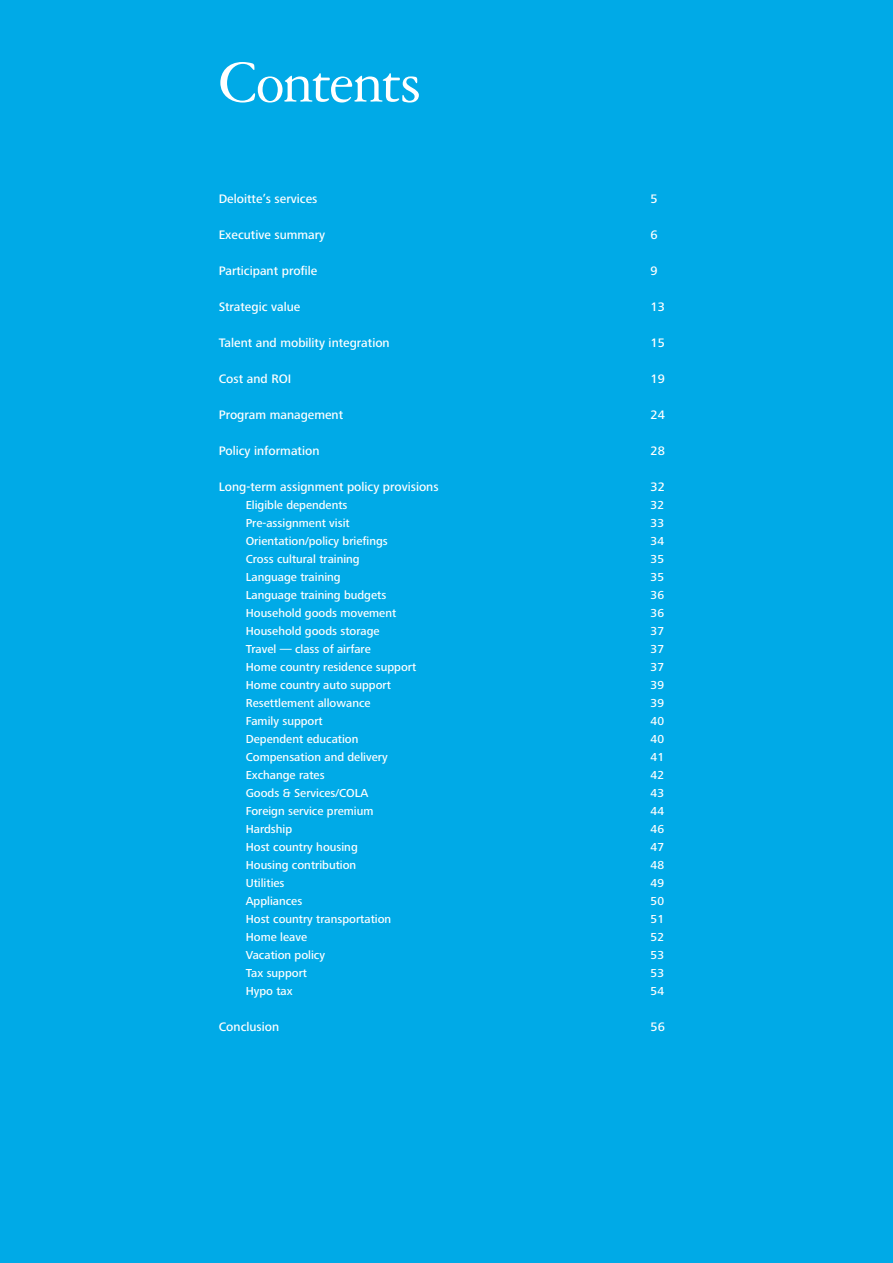
<style>
.page{position:relative;width:893px;height:1263px;background:#00aae7}
.page>*{position:absolute;margin:0;border:0;box-sizing:border-box;transform-origin:0 0}
.t1{font:63px "Garamond 3 LT Std";letter-spacing:-.035em;color:#fff}
.t2{font:500 12.75px "Frutiger Next Pro";color:#fff}
.t3{font:500 12px "Frutiger Next Pro";color:#fff}
</style>
<div class="page">
<h1 class="t1" style="left:219px;top:60px;width:204px">Contents</h1>
<p class="t2" style="left:219px;top:194px;width:100px">Deloitte’s services</p>
<p class="t2" style="left:651px;top:194px;width:9px">5</p>
<p class="t2" style="left:219px;top:230px;width:108px">Executive summary</p>
<p class="t2" style="left:651px;top:230px;width:9px">6</p>
<p class="t2" style="left:219px;top:265px;width:100px">Participant profile</p>
<p class="t2" style="left:650px;top:265px;width:9px">9</p>
<p class="t2" style="left:219px;top:301px;width:83px">Strategic value</p>
<p class="t2" style="left:651px;top:301px;width:16px">13</p>
<p class="t2" style="left:219px;top:337px;width:173px">Talent and mobility integration</p>
<p class="t2" style="left:650px;top:337px;width:16px">15</p>
<p class="t2" style="left:219px;top:373px;width:74px">Cost and ROI</p>
<p class="t2" style="left:650px;top:373px;width:16px">19</p>
<p class="t2" style="left:219px;top:409px;width:126px">Program management</p>
<p class="t2" style="left:651px;top:409px;width:16px">24</p>
<p class="t2" style="left:219px;top:445px;width:102px">Policy information</p>
<p class="t2" style="left:651px;top:445px;width:16px">28</p>
<p class="t2" style="left:219px;top:481px;width:221px">Long-term assignment policy provisions</p>
<p class="t2" style="left:650px;top:481px;width:16px">32</p>
<p class="t3" style="left:246px;top:500px;width:103px">Eligible dependents</p>
<p class="t3" style="left:651px;top:500px;width:15px">32</p>
<p class="t3" style="left:246px;top:518px;width:106px">Pre-assignment visit</p>
<p class="t3" style="left:651px;top:518px;width:15px">33</p>
<p class="t3" style="left:246px;top:536px;width:144px">Orientation/policy briefings</p>
<p class="t3" style="left:651px;top:536px;width:15px">34</p>
<p class="t3" style="left:246px;top:554px;width:116px">Cross cultural training</p>
<p class="t3" style="left:651px;top:554px;width:15px">35</p>
<p class="t3" style="left:246px;top:572px;width:96px">Language training</p>
<p class="t3" style="left:651px;top:572px;width:15px">35</p>
<p class="t3" style="left:246px;top:590px;width:142px">Language training budgets</p>
<p class="t3" style="left:651px;top:590px;width:15px">36</p>
<p class="t3" style="left:246px;top:608px;width:152px">Household goods movement</p>
<p class="t3" style="left:651px;top:608px;width:15px">36</p>
<p class="t3" style="left:246px;top:626px;width:135px">Household goods storage</p>
<p class="t3" style="left:651px;top:626px;width:15px">37</p>
<p class="t3" style="left:246px;top:644px;width:127px">Travel — class of airfare</p>
<p class="t3" style="left:651px;top:644px;width:15px">37</p>
<p class="t3" style="left:246px;top:662px;width:172px">Home country residence support</p>
<p class="t3" style="left:651px;top:662px;width:15px">37</p>
<p class="t3" style="left:246px;top:680px;width:147px">Home country auto support</p>
<p class="t3" style="left:651px;top:680px;width:15px">39</p>
<p class="t3" style="left:246px;top:698px;width:126px">Resettlement allowance</p>
<p class="t3" style="left:651px;top:698px;width:15px">39</p>
<p class="t3" style="left:246px;top:716px;width:79px">Family support</p>
<p class="t3" style="left:651px;top:716px;width:15px">40</p>
<p class="t3" style="left:246px;top:734px;width:114px">Dependent education</p>
<p class="t3" style="left:651px;top:734px;width:15px">40</p>
<p class="t3" style="left:246px;top:752px;width:143px">Compensation and delivery</p>
<p class="t3" style="left:651px;top:752px;width:15px">41</p>
<p class="t3" style="left:246px;top:770px;width:80px">Exchange rates</p>
<p class="t3" style="left:651px;top:770px;width:15px">42</p>
<p class="t3" style="left:246px;top:788px;width:124px">Goods &amp; Services/COLA</p>
<p class="t3" style="left:651px;top:788px;width:15px">43</p>
<p class="t3" style="left:246px;top:806px;width:129px">Foreign service premium</p>
<p class="t3" style="left:651px;top:806px;width:15px">44</p>
<p class="t3" style="left:246px;top:824px;width:48px">Hardship</p>
<p class="t3" style="left:651px;top:824px;width:15px">46</p>
<p class="t3" style="left:246px;top:842px;width:114px">Host country housing</p>
<p class="t3" style="left:651px;top:842px;width:15px">47</p>
<p class="t3" style="left:246px;top:860px;width:112px">Housing contribution</p>
<p class="t3" style="left:651px;top:860px;width:15px">48</p>
<p class="t3" style="left:246px;top:878px;width:40px">Utilities</p>
<p class="t3" style="left:651px;top:878px;width:15px">49</p>
<p class="t3" style="left:246px;top:896px;width:58px">Appliances</p>
<p class="t3" style="left:651px;top:896px;width:15px">50</p>
<p class="t3" style="left:246px;top:914px;width:147px">Host country transportation</p>
<p class="t3" style="left:651px;top:914px;width:15px">51</p>
<p class="t3" style="left:246px;top:932px;width:63px">Home leave</p>
<p class="t3" style="left:651px;top:932px;width:15px">52</p>
<p class="t3" style="left:246px;top:950px;width:81px">Vacation policy</p>
<p class="t3" style="left:651px;top:950px;width:15px">53</p>
<p class="t3" style="left:246px;top:968px;width:63px">Tax support</p>
<p class="t3" style="left:651px;top:968px;width:15px">53</p>
<p class="t3" style="left:246px;top:986px;width:48px">Hypo tax</p>
<p class="t3" style="left:651px;top:986px;width:15px">54</p>
<p class="t2" style="left:219px;top:1021px;width:62px">Conclusion</p>
<p class="t2" style="left:650px;top:1021px;width:16px">56</p>
</div>
